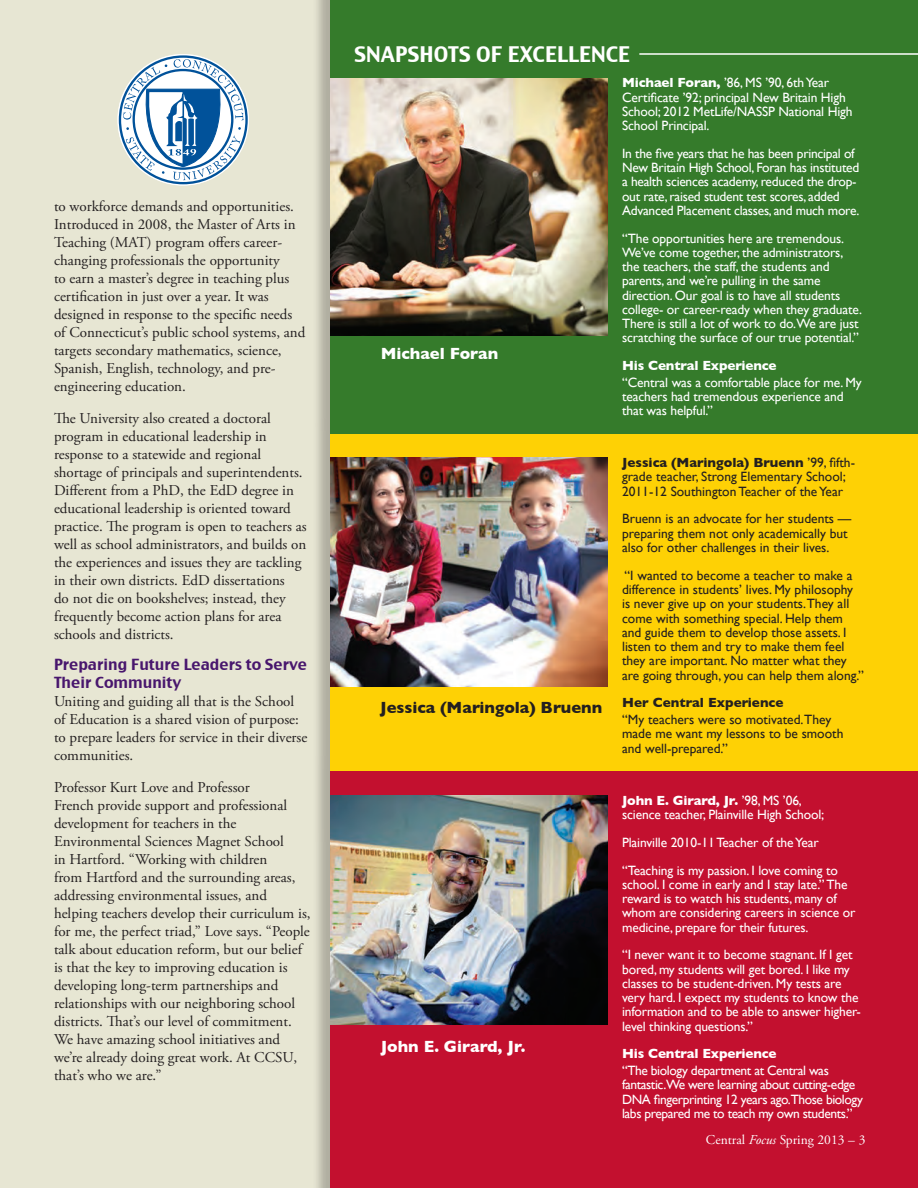
<style>
.page{position:relative;width:918px;height:1188px;background:#fff}
.page>*{position:absolute;margin:0;border:0;box-sizing:border-box;transform-origin:0 0}
.t1{font:21px "Charcoal CY";color:#fff}
.t2{font:700 16.5px "Gill Sans";color:#fff}
.t3{font:700 16.5px "Gill Sans";color:#231f20}
.t4{font:15px/18px "Adobe Garamond Pro";color:#231f20}
.t5{font:15px/18px "Charcoal CY";color:#48166d}
.t6{font:13.5px/14.2px "Gill Sans";letter-spacing:-.01em;color:#fff}
.t7{font:13.5px/14.2px "Gill Sans";color:#231f20}
.t8{font:13.5px/14.2px "Gill Sans";letter-spacing:-.03em;color:#fff}
.t9{font:700 13.5px "Gill Sans";letter-spacing:-.01em;color:#fff}
.t10{font:13.5px "Adobe Garamond Pro";color:#fff}
.t11{font:700 13.5px "Gill Sans";color:#231f20}
.s1{font-weight:700}
.s2{font-style:italic}
</style>
<div class="page">
<div style="left:0;top:0;width:350px;height:1188px;background:#e7e6d3"></div>
<div style="left:312px;top:0;width:606px;height:1188px;background:#231f20;opacity:.28"></div>
<div style="left:330px;top:0;width:588px;height:436px;background:#357b2b"></div>
<div style="left:330px;top:434px;width:588px;height:414px;background:#fed105"></div>
<div style="left:330px;top:772px;width:588px;height:416px;background:#c3102f"></div>
<img style="left:330px;top:458px;width:278px;height:229px">
<img style="left:330px;top:78px;width:278px;height:257px">
<img style="left:330px;top:795px;width:278px;height:229px">
<svg style="left:120px;top:57px;width:127px;height:126px"></svg>
<div style="left:133px;top:69px;width:100px;height:101px;border:2px solid #01529a;border-radius:50%"></div>
<hr style="left:639px;top:53px;width:279px;height:2px;background:#fff">
<p class="t4" style="left:54px;top:198px;width:253px">to workforce demands and opportunities.<br>Introduced in 2008, the Master of Arts in Teaching (MAT) program offers career&shy;changing professionals the opportunity<br>to earn a master’s degree in teaching plus certification in just over a year. It was designed in response to the specific needs of Connecticut’s public school systems, and targets secondary mathematics, science, Spanish, English, technology, and pre&shy;engineering education.</p>
<p class="t4" style="left:54px;top:410px;width:254px">The University also created a doctoral program in educational leadership in response to a statewide and regional shortage of principals and superintendents.<br>Different from a PhD, the EdD degree in educational leadership is oriented toward practice. The program is open to teachers as well as school administrators, and builds on the experiences and issues they are tackling in their own districts. EdD dissertations<br>do not die on bookshelves; instead, they frequently become action plans for area schools and districts.</p>
<p class="t5" style="left:54px;top:656px;width:255px">Preparing Future Leaders to Serve<br>Their Community</p>
<p class="t4" style="left:54px;top:693px;width:255px">Uniting and guiding all that is the School of Education is a shared vision of purpose: to prepare leaders for service in their diverse communities.</p>
<p class="t4" style="left:54px;top:779px;width:258px">Professor Kurt Love and Professor<br>French provide support and professional development for teachers in the Environmental Sciences Magnet School<br>in Hartford. “Working with children<br>from Hartford and the surrounding areas, addressing environmental issues, and helping teachers develop their curriculum is, for me, the perfect triad,” Love says. “People talk about education reform, but our belief is that the key to improving education is developing long-term partnerships and relationships with our neighboring school districts. That’s our level of commitment.<br>We have amazing school initiatives and we’re already doing great work. At CCSU, that’s who we are.”</p>
<p class="t1" style="left:354px;top:41px;width:278px">SNAPSHOTS OF EXCELLENCE</p>
<p class="t2" style="left:381px;top:344px;width:119px">Michael Foran</p>
<p class="t3" style="left:380px;top:698px;width:224px">Jessica (Maringola) Bruenn</p>
<p class="t2" style="left:381px;top:1037px;width:146px">John E. Girard, Jr.</p>
<p class="t6" style="left:622px;top:76px;width:232px"><span class="s1">Michael Foran,</span> ’86, MS ’90, 6th Year Certificate ’92; principal New Britain High School; 2012 MetLife/NASSP National High School Principal.</p>
<p class="t6" style="left:622px;top:146px;width:239px">In the five years that he has been principal of New Britain High School, Foran has instituted a health sciences academy, reduced the drop&shy;out rate, raised student test scores, added Advanced Placement classes, and much more.</p>
<p class="t6" style="left:622px;top:231px;width:242px">“The opportunities here are tremendous.<br>We’ve come together, the administrators, the teachers, the staff, the students and parents, and we’re pulling in the same direction. Our goal is to have all students college- or career-ready when they graduate.<br>There is still a lot of work to do.We are just scratching the surface of our true potential.”</p>
<p class="t9" style="left:622px;top:358px;width:156px">His Central Experience</p>
<p class="t6" style="left:622px;top:375px;width:241px">“Central was a comfortable place for me. My teachers had tremendous experience and that was helpful.”</p>
<p class="t7" style="left:622px;top:455px;width:235px"><span class="s1">Jessica (Maringola) Bruenn</span> ’99, fifth&shy;grade teacher, Strong Elementary School;<br>2011-12 Southington Teacher of the Year</p>
<p class="t7" style="left:622px;top:512px;width:231px">Bruenn is an advocate for her students — preparing them not only academically but also for other challenges in their lives.</p>
<p class="t7" style="left:622px;top:568px;width:243px">“I wanted to become a teacher to make a difference in students’ lives. My philosophy is never give up on your students.They all come with something special. Help them and guide them to develop those assets. I listen to them and try to make them feel they are important. No matter what they are going through, you can help them along.”</p>
<p class="t11" style="left:622px;top:695px;width:163px">Her Central Experience</p>
<p class="t7" style="left:622px;top:712px;width:223px">“My teachers were so motivated.They made me want my lessons to be smooth and well-prepared.”</p>
<p class="t6" style="left:622px;top:793px;width:204px"><span class="s1">John E. Girard, Jr.</span> ’98, MS ’06, science teacher, Plainville High School;</p>
<p class="t6" style="left:622px;top:835px;width:198px">Plainville 2010-11 Teacher of the Year</p>
<p class="t6" style="left:622px;top:863px;width:235px">“Teaching is my passion. I love coming to school. I come in early and I stay late.” The reward is to watch his students, many of whom are considering careers in science or medicine, prepare for their futures.</p>
<p class="t6" style="left:622px;top:948px;width:240px">“I never want it to become stagnant. If I get bored, my students will get bored. I like my classes to be student-driven. My tests are very hard. I expect my students to know the information and to be able to answer higher&shy;level thinking questions.”</p>
<p class="t9" style="left:622px;top:1046px;width:156px">His Central Experience</p>
<p class="t8" style="left:622px;top:1063px;width:243px">“The biology department at Central was fantastic.We were learning about cutting-edge DNA fingerprinting 12 years ago.Those biology labs prepared me to teach my own students.”</p>
<p class="t10" style="left:706px;top:1131px;width:161px">Central <span class="s2">Focus</span> Spring 2013 – 3</p>
</div>
